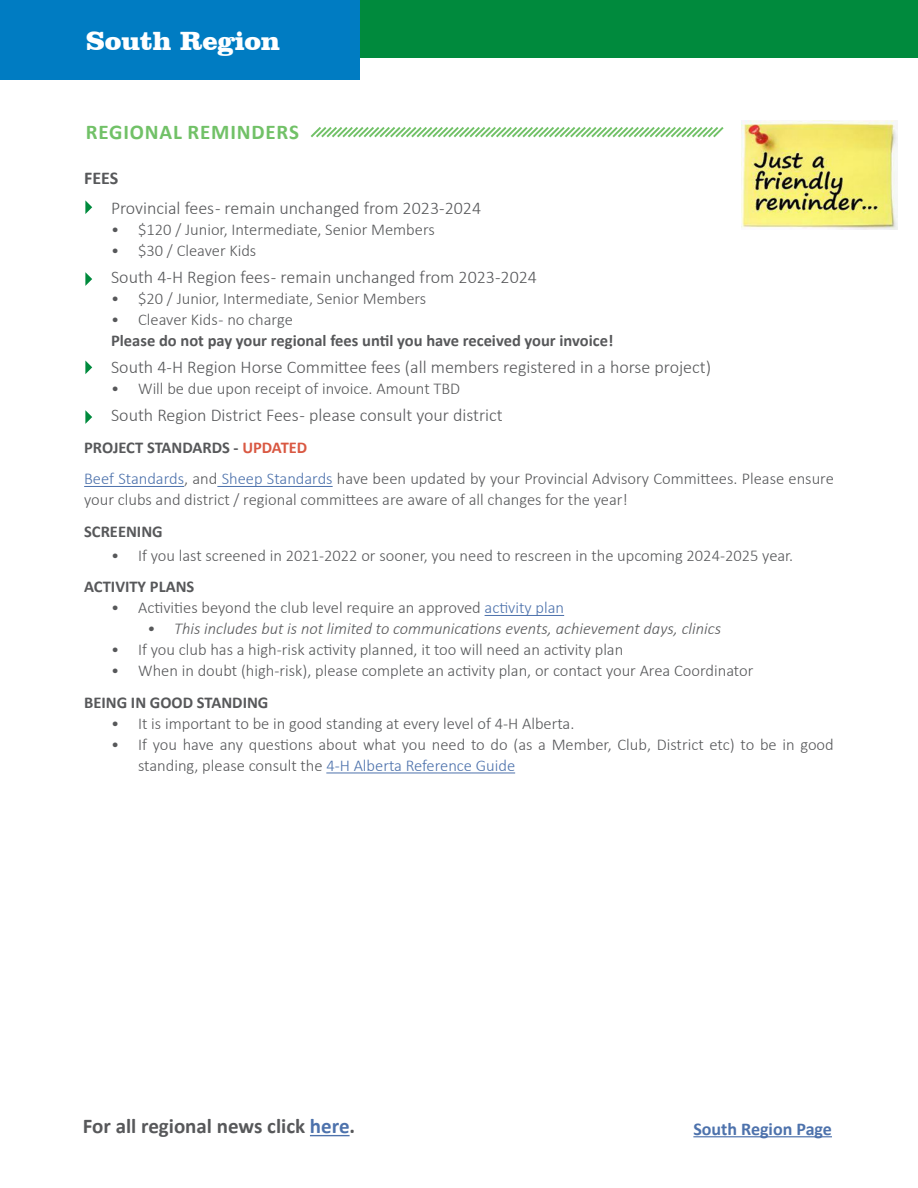
<style>
.page{position:relative;width:918px;height:1188px;background:#fff}
.page>*{position:absolute;margin:0;border:0;box-sizing:border-box;transform-origin:0 0}
.t1{font:900 27px "Clarendon BT";color:#fff}
.t2{font:700 21px "Calibri";color:#57585a}
.t3{font:700 21px "Calibri";letter-spacing:.04em;color:#71c167}
.t4{font:300 18px "Calibri";color:#57585a}
.t5{font:700 18px "Calibri";color:#4d72ac}
.t6{font:700 18px "Calibri";color:#57585a}
.t7{font:300 16.5px/21px "Calibri";color:#57585a}
.t8{font:700 16.5px "Calibri";color:#57585a}
.t9{font:italic 300 16.5px "Calibri";color:#57585a}
.s1{color:#d95842}
.s2{color:#4d72ac}
</style>
<div class="page">
<hr style="left:310px;top:1135px;width:40px;height:1px;background:#4d72ac">
<img style="left:742px;top:121px;width:156px;height:108px">
<hr style="left:84px;top:486px;width:100px;height:1px;background:#4d72ac">
<hr style="left:217px;top:486px;width:116px;height:1px;background:#4d72ac">
<hr style="left:485px;top:615px;width:79px;height:1px;background:#4d72ac">
<hr style="left:326px;top:773px;width:189px;height:1px;background:#4d72ac">
<svg style="left:310px;top:127px;width:414px;height:11px"></svg>
<hr style="left:693px;top:1136px;width:139px;height:1px;background:#4d72ac">
<div style="left:0;top:0;width:918px;height:57px;background:#008a3d"></div>
<div style="left:0;top:0;width:360px;height:79px;background:#007cc2"></div>
<svg style="left:85px;top:200px;width:7px;height:14px"></svg>
<svg style="left:85px;top:272px;width:7px;height:14px"></svg>
<svg style="left:85px;top:361px;width:7px;height:13px"></svg>
<svg style="left:85px;top:410px;width:7px;height:14px"></svg>
<p class="t1" style="left:86px;top:24px;width:195px">South Region</p>
<p class="t3" style="left:86px;top:117px;width:215px">REGIONAL REMINDERS</p>
<p class="t6" style="left:84px;top:166px;width:36px">FEES</p>
<p class="t4" style="left:111px;top:197px;width:372px">Provincial fees - remain unchanged from 2023-2024</p>
<p class="t7" style="left:111px;top:219px;width:325px">• $120 / Junior, Intermediate, Senior Members</p>
<p class="t7" style="left:111px;top:240px;width:147px">• $30 / Cleaver Kids</p>
<p class="t4" style="left:111px;top:266px;width:427px">South 4-H Region fees - remain unchanged from 2023-2024</p>
<p class="t7" style="left:111px;top:288px;width:317px">• $20 / Junior, Intermediate, Senior Members</p>
<p class="t7" style="left:111px;top:309px;width:183px">• Cleaver Kids - no charge</p>
<p class="t8" style="left:111px;top:329px;width:504px">Please do not pay your regional fees until you have received your invoice!</p>
<p class="t4" style="left:111px;top:356px;width:602px">South 4-H Region Horse Committee fees (all members registered in a horse project)</p>
<p class="t7" style="left:111px;top:378px;width:351px">• Will be due upon receipt of invoice. Amount TBD</p>
<p class="t4" style="left:111px;top:404px;width:393px">South Region District Fees - please consult your district</p>
<p class="t8" style="left:84px;top:436px;width:225px">PROJECT STANDARDS - <span class="s1">UPDATED</span></p>
<p class="t7" style="left:84px;top:468px;width:751px"><span class="s2">Beef Standards</span>, and <span class="s2">Sheep Standards</span> have been updated by your Provincial Advisory Committees. Please ensure your clubs and district / regional committees are aware of all changes for the year!</p>
<p class="t8" style="left:84px;top:520px;width:80px">SCREENING</p>
<p class="t7" style="left:111px;top:545px;width:684px">• If you last screened in 2021-2022 or sooner, you need to rescreen in the upcoming 2024-2025 year.</p>
<p class="t8" style="left:84px;top:575px;width:112px">ACTIVITY PLANS</p>
<p class="t7" style="left:111px;top:597px;width:455px">• Activities beyond the club level require an approved <span class="s2">activity plan</span></p>
<p class="t9" style="left:147px;top:619px;width:576px">• This includes but is not limited to communications events, achievement days, clinics</p>
<p class="t7" style="left:111px;top:639px;width:514px">• If you club has a high-risk activity planned, it too will need an activity plan</p>
<p class="t7" style="left:111px;top:660px;width:644px">• When in doubt (high-risk), please complete an activity plan, or contact your Area Coordinator</p>
<p class="t8" style="left:84px;top:691px;width:186px">BEING IN GOOD STANDING</p>
<p class="t7" style="left:111px;top:713px;width:465px">• It is important to be in good standing at every level of 4-H Alberta.</p>
<p class="t7" style="left:138px;top:734px;width:697px;text-indent:-27px">• If you have any questions about what you need to do (as a Member, Club, District etc) to be in good standing, please consult the <span class="s2">4-H Alberta Reference Guide</span></p>
<p class="t2" style="left:83px;top:1111px;width:274px">For all regional news click <span class="s2">here</span>.</p>
<p class="t5" style="left:693px;top:1116px;width:140px">South Region Page</p>
</div>
